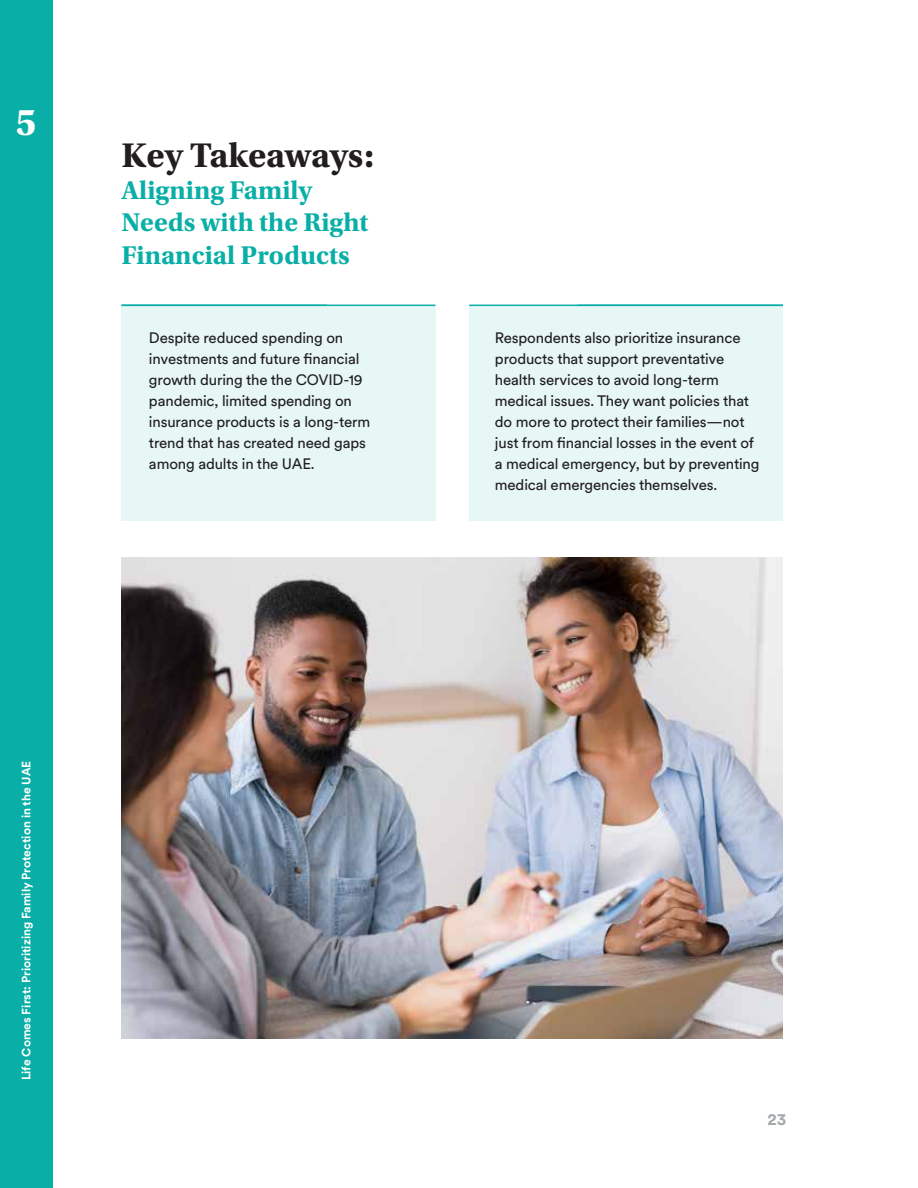
<style>
.page{position:relative;width:918px;height:1188px;background:#fff}
.page>*{position:absolute;margin:0;border:0;box-sizing:border-box;transform-origin:0 0}
.t1{font:700 39.45px "Utopia Std";color:#fff}
.t2{font:700 36px "Utopia Std";letter-spacing:-.005em;color:#221e1f}
.t3{font:700 27px/32.4px "Utopia Std";color:#09afa7}
.t4{font:700 16.5px "Circular XX";color:#a3a7a9}
.t5{font:15px/21px "Circular XX";letter-spacing:-.01em;color:#221e1f}
.t6{font:700 12px "Circular XX";color:#fff}
</style>
<div class="page">
<div style="left:469px;top:305px;width:314px;height:216px;background:#e6f7f6"></div>
<div style="left:121px;top:305px;width:314px;height:216px;background:#e6f7f6"></div>
<div style="left:0;top:0;width:53px;height:1188px;background:#09afa7"></div>
<img style="left:122px;top:557px;width:661px;height:482px">
<hr style="left:122px;top:305px;width:313px;height:1px;background:#09afa7">
<hr style="left:469px;top:305px;width:314px;height:1px;background:#09afa7">
<h1 class="t1" style="left:15px;top:99px;width:22px">5</h1>
<h2 class="t2" style="left:122px;top:134px;width:254px">Key Takeaways:</h2>
<h3 class="t3" style="left:122px;top:174px;width:249px">Aligning Family<br>Needs with the Right<br>Financial Products</h3>
<p class="t5" style="left:149px;top:326px;width:223px">Despite reduced spending on investments and future financial growth during the the COVID-19 pandemic, limited spending on insurance products is a long-term trend that has created need gaps among adults in the UAE.</p>
<p class="t5" style="left:495px;top:326px;width:266px">Respondents also prioritize insurance products that support preventative health services to avoid long-term medical issues. They want policies that do more to protect their families—not just from financial losses in the event of a medical emergency, but by preventing medical emergencies themselves.</p>
<p class="t6" style="left:18px;top:1080px;width:321px;rotate:-90deg">Life Comes First: Prioritizing Family Protection in the UAE</p>
<p class="t4" style="left:768px;top:1108px;width:20px">23</p>
</div>
